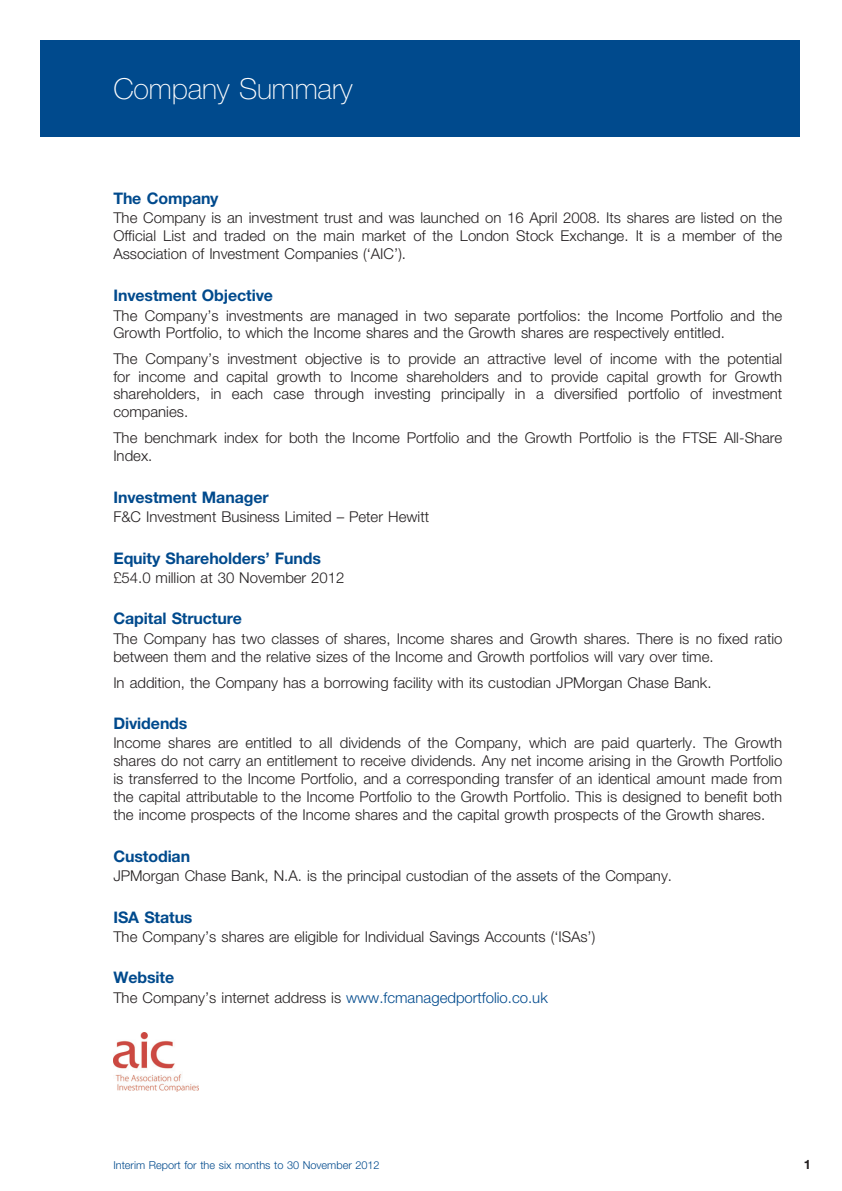
<style>
.page{position:relative;width:842px;height:1191px;background:#fff}
.page>*{position:absolute;margin:0;border:0;box-sizing:border-box;transform-origin:0 0}
.t1{font:28.8px "Adv P4 A3616";color:#fff}
.t2{font:16px "Adv P3 E132 E";color:#004a8d}
.t3{font:15px/18px "Adv P102166";color:#231f20;text-align:justify}
.t4{font:13px "Adv P3 E132 E";color:#231f20}
.t5{font:11px "Adv P102166";color:#004a8d}
.s1{color:#004a8d}
</style>
<div class="page">
<img style="left:113px;top:1032px;width:85px;height:59px">
<div style="left:40px;top:40px;width:759px;height:96px;background:#004a8d"></div>
<h1 class="t1" style="left:113px;top:77px;width:241px">Company Summary</h1>
<p class="t2" style="left:113px;top:191px;width:106px">The Company</p>
<p class="t3" style="left:113px;top:210px;width:670px">The Company is an investment trust and was launched on 16 April 2008. Its shares are listed on the Official List and traded on the main market of the London Stock Exchange. It is a member of the Association of Investment Companies (‘AIC’).</p>
<p class="t2" style="left:113px;top:288px;width:161px">Investment Objective</p>
<p class="t3" style="left:113px;top:307px;width:670px">The Company’s investments are managed in two separate portfolios: the Income Portfolio and the<br>Growth Portfolio, to which the Income shares and the Growth shares are respectively entitled.</p>
<p class="t3" style="left:113px;top:350px;width:670px">The Company’s investment objective is to provide an attractive level of income with the potential for income and capital growth to Income shareholders and to provide capital growth for Growth shareholders, in each case through investing principally in a diversified portfolio of investment companies.</p>
<p class="t3" style="left:113px;top:430px;width:670px">The benchmark index for both the Income Portfolio and the Growth Portfolio is the FTSE All-Share<br>Index.</p>
<p class="t2" style="left:113px;top:490px;width:157px">Investment Manager</p>
<p class="t3" style="left:113px;top:509px;width:317px">F&amp;C Investment Business Limited – Peter Hewitt</p>
<p class="t2" style="left:113px;top:551px;width:209px">Equity Shareholders’ Funds</p>
<p class="t3" style="left:113px;top:569px;width:232px">£54.0 million at 30 November 2012</p>
<p class="t2" style="left:113px;top:611px;width:130px">Capital Structure</p>
<p class="t3" style="left:113px;top:630px;width:670px">The Company has two classes of shares, Income shares and Growth shares. There is no fixed ratio between them and the relative sizes of the Income and Growth portfolios will vary over time.</p>
<p class="t3" style="left:113px;top:674px;width:600px">In addition, the Company has a borrowing facility with its custodian JPMorgan Chase Bank.</p>
<p class="t2" style="left:113px;top:716px;width:76px">Dividends</p>
<p class="t3" style="left:113px;top:735px;width:670px">Income shares are entitled to all dividends of the Company, which are paid quarterly. The Growth shares do not carry an entitlement to receive dividends. Any net income arising in the Growth Portfolio is transferred to the Income Portfolio, and a corresponding transfer of an identical amount made from the capital attributable to the Income Portfolio to the Growth Portfolio. This is designed to benefit both the income prospects of the Income shares and the capital growth prospects of the Growth shares.</p>
<p class="t2" style="left:113px;top:849px;width:78px">Custodian</p>
<p class="t3" style="left:113px;top:867px;width:560px">JPMorgan Chase Bank, N.A. is the principal custodian of the assets of the Company.</p>
<p class="t2" style="left:113px;top:909px;width:81px">ISA Status</p>
<p class="t3" style="left:113px;top:928px;width:483px">The Company’s shares are eligible for Individual Savings Accounts (‘ISAs’)</p>
<p class="t2" style="left:113px;top:970px;width:62px">Website</p>
<p class="t3" style="left:113px;top:989px;width:436px">The Company’s internet address is <span class="s1">www.fcmanagedportfolio.co.uk</span></p>
<p class="t5" style="left:113px;top:1159px;width:268px">Interim Report for the six months to 30 November 2012</p>
<p class="t4" style="left:804px;top:1158px;width:9px">1</p>
</div>
